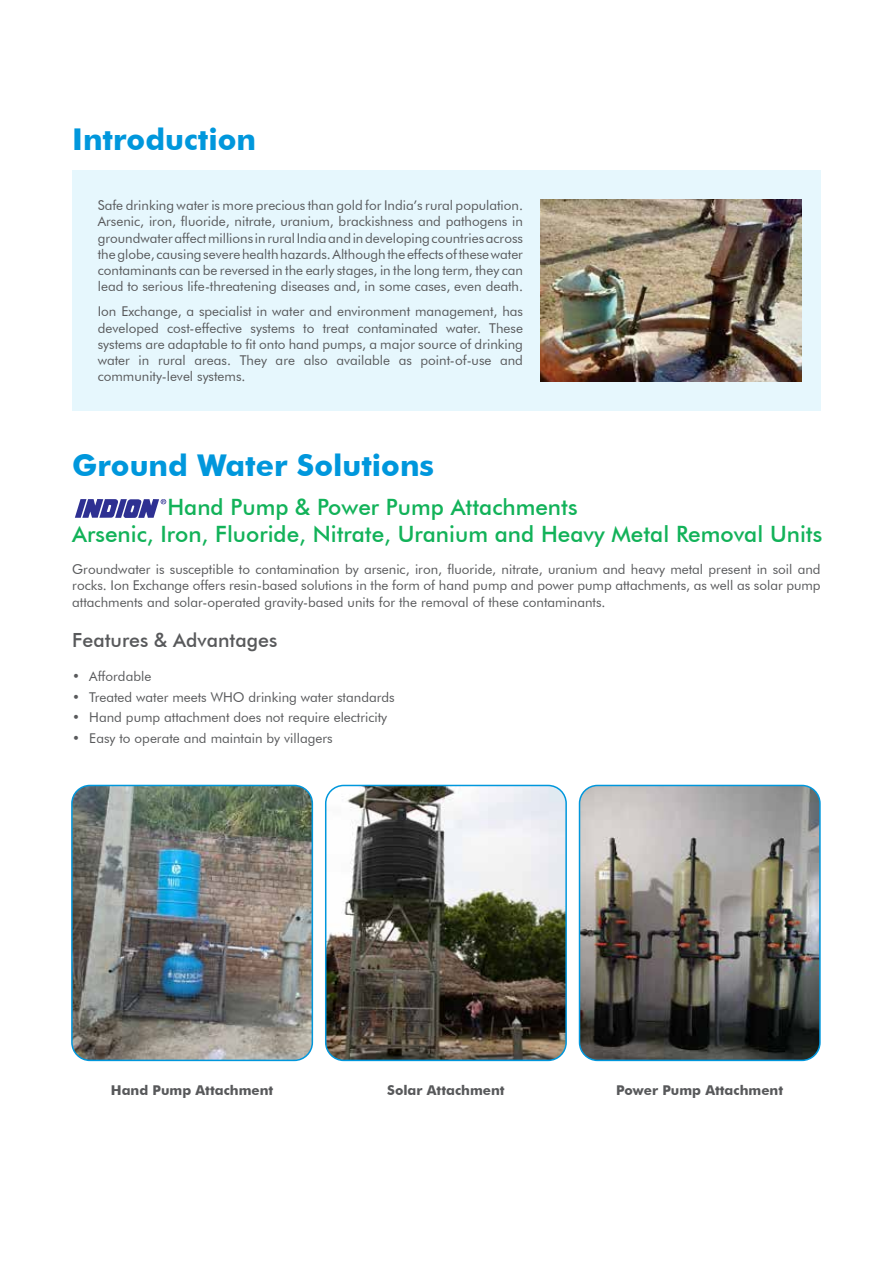
<style>
.page{position:relative;width:893px;height:1263px;background:#fff}
.page>*{position:absolute;margin:0;border:0;box-sizing:border-box;transform-origin:0 0}
.t1{font:700 30px "Futura BT";color:#0097dc}
.t2{font:500 22.5px/27px "Futura BT";color:#12b259}
.t3{font:500 19.5px "Futura BT";color:#58595b}
.t4{font:13.5px/16.2px "Futura BT";color:#58595b;text-align:justify}
.t5{font:700 13.5px "Futura BT";color:#58595b}
</style>
<div class="page">
<img style="left:72px;top:785px;width:240px;height:275px">
<div style="left:71px;top:785px;width:242px;height:276px;border:2px solid #0097dc;border-radius:18px"></div>
<img style="left:579px;top:785px;width:239px;height:275px">
<div style="left:579px;top:785px;width:242px;height:276px;border:2px solid #0097dc;border-radius:18px"></div>
<img style="left:326px;top:785px;width:240px;height:275px">
<div style="left:325px;top:785px;width:242px;height:276px;border:2px solid #0097dc;border-radius:18px"></div>
<div style="left:72px;top:171px;width:749px;height:240px;background:#e6f7fd"></div>
<img style="left:540px;top:200px;width:262px;height:182px">
<svg style="left:75px;top:499px;width:91px;height:19px"></svg>
<h1 class="t1" style="left:72px;top:121px;width:185px">Introduction</h1>
<p class="t4" style="left:98px;top:197px;width:427px">Safe drinking water is more precious than gold for India’s rural population.<br>Arsenic, iron, fluoride, nitrate, uranium, brackishness and pathogens in groundwater affect millions in rural India and in developing countries across the globe, causing severe health hazards. Although the effects of these water contaminants can be reversed in the early stages, in the long term, they can lead to serious life-threatening diseases and, in some cases, even death.</p>
<p class="t4" style="left:98px;top:303px;width:427px">Ion Exchange, a specialist in water and environment management, has developed cost-effective systems to treat contaminated water. These systems are adaptable to fit onto hand pumps, a major source of drinking water in rural areas. They are also available as point-of-use and community-level systems.</p>
<h1 class="t1" style="left:72px;top:447px;width:363px">Ground Water Solutions</h1>
<h2 class="t2" style="left:72px;top:494px;width:752px;text-indent:95px">Hand Pump &amp; Power Pump Attachments<br>Arsenic, Iron, Fluoride, Nitrate, Uranium and Heavy Metal Removal Units</h2>
<p class="t4" style="left:72px;top:561px;width:750px">Groundwater is susceptible to contamination by arsenic, iron, fluoride, nitrate, uranium and heavy metal present in soil and rocks. Ion Exchange offers resin-based solutions in the form of hand pump and power pump attachments, as well as solar pump attachments and solar-operated gravity-based units for the removal of these contaminants.</p>
<h3 class="t3" style="left:72px;top:629px;width:207px">Features &amp; Advantages</h3>
<p class="t4" style="left:72px;top:668px;width:81px">• Affordable</p>
<p class="t4" style="left:72px;top:689px;width:324px">• Treated water meets WHO drinking water standards</p>
<p class="t4" style="left:72px;top:709px;width:316px">• Hand pump attachment does not require electricity</p>
<p class="t4" style="left:72px;top:729px;width:262px">• Easy to operate and maintain by villagers</p>
<p class="t5" style="left:111px;top:1081px;width:164px">Hand Pump Attachment</p>
<p class="t5" style="left:387px;top:1081px;width:119px">Solar Attachment</p>
<p class="t5" style="left:616px;top:1081px;width:168px">Power Pump Attachment</p>
</div>
